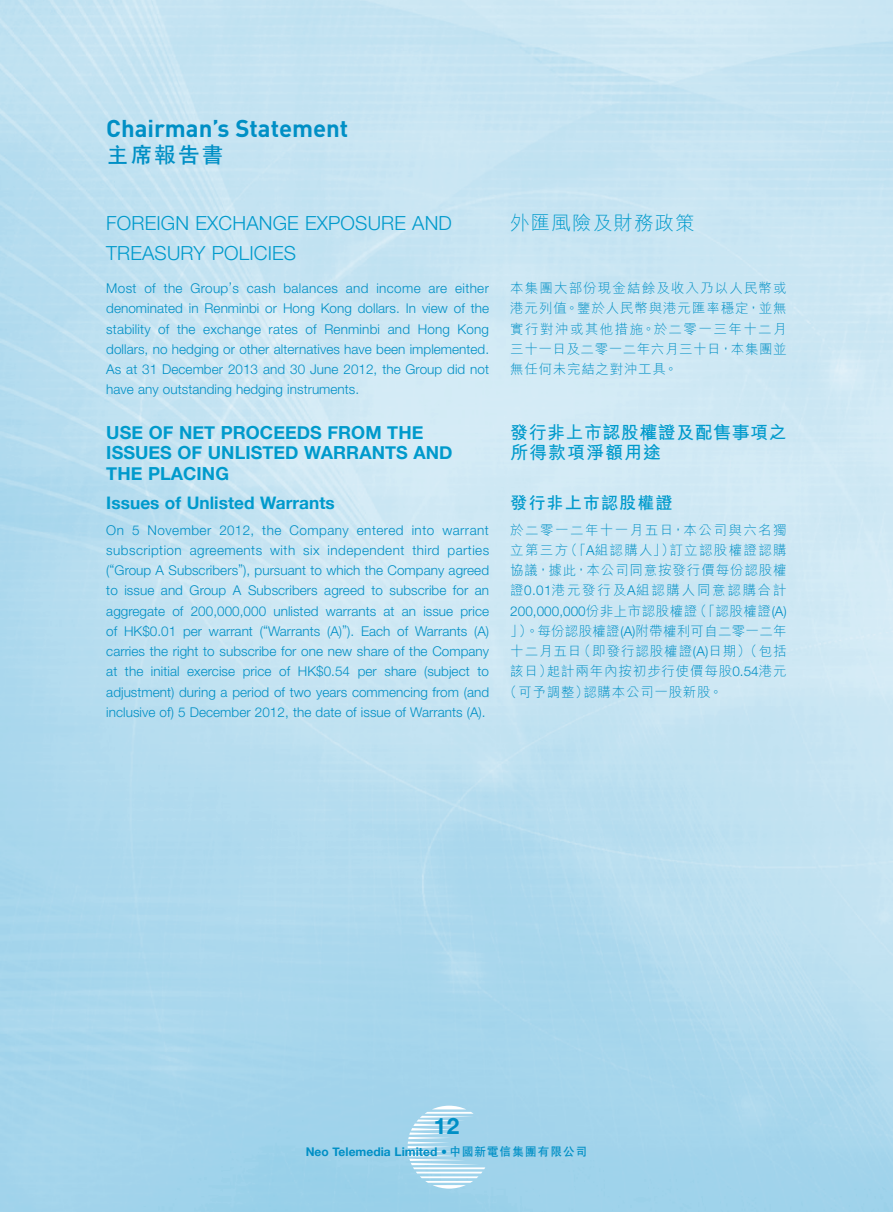
<style>
.page{position:relative;width:893px;height:1212px;background:#fff}
.page>*{position:absolute;margin:0;border:0;box-sizing:border-box;transform-origin:0 0}
.t1{font:700 24px "DIN";color:#008fc5}
.t2{font:700 22.5px "C Hei 2 HK";letter-spacing:.055em;color:#008fc5}
.t3{font:700 22.5px "Helvetica Neue";color:#008fc5}
.Heading_1{font:300 19.5px/30px "Helvetica Neue LT Std";letter-spacing:.01em;color:#009acc}
.C_Heading_1{font:300 19.5px "M Hei HK";letter-spacing:.06em;color:#009acc}
.Heading_2{font:700 18px/20.2px "Helvetica Neue";letter-spacing:.005em;color:#009acc}
.C_Heading_2{font:700 18px/20.2px "M Hei HK";letter-spacing:.025em;color:#009acc}
.Heading_3{font:700 17.25px "Helvetica Neue";letter-spacing:.005em;color:#009acc}
.C_Heading_3{font:700 17.25px "C Hei 2 HK";letter-spacing:.055em;color:#009acc}
.Body_Text{font:300 13.5px/20.2px "Helvetica Neue LT Std";letter-spacing:.005em;color:#008fc5;text-align:justify}
.C_Body_Text{font:300 13.5px/20.2px "M Hei HK";letter-spacing:.065em;color:#008fc5;text-align:justify}
.C_Body_Text-2{font:300 13.5px "Helvetica Neue LT Std";color:#008fc5}
.C_Body_Text-3{font:300 13.5px "M Hei HK";letter-spacing:.02em;color:#008fc5}
.C_Body_Text-4{font:300 13.5px "M Hei HK";letter-spacing:.1em;color:#008fc5}
.C_Body_Text-5{font:300 13.5px "M Hei HK";letter-spacing:.125em;color:#008fc5}
.C_Body_Text-6{font:300 13.5px "M Hei HK";letter-spacing:.105em;color:#008fc5}
.t4{font:700 12px "Helvetica Neue";letter-spacing:.005em;color:#008fc5}
.s1{font-family:"Helvetica Neue LT Std"}
.s2{font-family:"M Hei HK"}
.s3{font-family:"C Hei 2 HK"}
</style>
<div class="page">
<svg style="left:408px;top:1106px;width:77px;height:82px;background:#b3dbee"></svg>
<h1 class="t1" style="left:106px;top:113px;width:244px">Chairman’s Statement</h1>
<h2 class="t2" style="left:106px;top:144px;width:119px">主席報告書</h2>
<p class="Heading_1" style="left:106px;top:208px;width:347px">FOREIGN EXCHANGE EXPOSURE AND<br>TREASURY POLICIES</p>
<p class="Body_Text" style="left:106px;top:278px;width:384px">Most of the Group’s cash balances and income are either denominated in Renminbi or Hong Kong dollars. In view of the stability of the exchange rates of Renminbi and Hong Kong dollars, no hedging or other alternatives have been implemented.<br>As at 31 December 2013 and 30 June 2012, the Group did not have any outstanding hedging instruments.</p>
<p class="Heading_2" style="left:106px;top:422px;width:348px">USE OF NET PROCEEDS FROM THE<br>ISSUES OF UNLISTED WARRANTS AND<br>THE PLACING</p>
<p class="Heading_3" style="left:106px;top:492px;width:230px">Issues of Unlisted Warrants</p>
<p class="Body_Text" style="left:106px;top:519px;width:384px">On 5 November 2012, the Company entered into warrant subscription agreements with six independent third parties (“Group A Subscribers”), pursuant to which the Company agreed to issue and Group A Subscribers agreed to subscribe for an aggregate of 200,000,000 unlisted warrants at an issue price of HK$0.01 per warrant (“Warrants (A)”). Each of Warrants (A) carries the right to subscribe for one new share of the Company at the initial exercise price of HK$0.54 per share (subject to adjustment) during a period of two years commencing from (and inclusive of) 5 December 2012, the date of issue of Warrants (A).</p>
<p class="C_Heading_1" style="left:510px;top:213px;width:186px">外匯風險及財務政策</p>
<p class="C_Body_Text" style="left:510px;top:278px;width:278px">本集團大部份現金結餘及收入乃以人民幣或港元列值。鑒於人民幣與港元匯率穩定，並無實行對沖或其他措施。於二零一三年十二月三十一日及二零一二年六月三十日，本集團並無任何未完結之對沖工具。</p>
<p class="C_Heading_2" style="left:510px;top:421px;width:278px">發行非上市認股權證及配售事項之所得款項淨額用途</p>
<p class="C_Heading_3" style="left:510px;top:494px;width:164px">發行非上市認股權證</p>
<p class="C_Body_Text-6" style="left:510px;top:523px;width:278px">於二零一二年十一月五日，本公司與六名獨</p>
<p class="C_Body_Text-4" style="left:510px;top:543px;width:278px">立第三方（「<span class="s1">A</span>組認購人」）訂立認股權證認購</p>
<p class="C_Body_Text" style="left:510px;top:560px;width:278px">協議，據此，本公司同意按發行價每份認股權</p>
<p class="C_Body_Text-5" style="left:510px;top:583px;width:278px">證<span class="s1">0.01</span>港元發行及<span class="s1">A</span>組認購人同意認購合計</p>
<p class="C_Body_Text-2" style="left:510px;top:602px;width:278px">200,000,000<span class="s2">份非上市認股權證（「認股權證</span>(A)</p>
<p class="C_Body_Text-3" style="left:510px;top:624px;width:278px">」）。每份認股權證<span class="s1">(A)</span>附帶權利可自二零一二年</p>
<p class="C_Body_Text" style="left:510px;top:641px;width:278px">十二月五日（即發行認股權證<span class="s1">(A)</span>日期）（包括</p>
<p class="C_Body_Text" style="left:510px;top:661px;width:278px">該日）起計兩年內按初步行使價每股<span class="s1">0.54</span>港元</p>
<p class="C_Body_Text" style="left:503px;top:681px;width:220px">（可予調整）認購本公司一股新股。</p>
<h2 class="t3" style="left:434px;top:1112px;width:27px">12</h2>
<p class="t4" style="left:306px;top:1144px;width:283px">Neo Telemedia Limited •<span class="s3">中國新電信集團有限公司</span></p>
</div>
